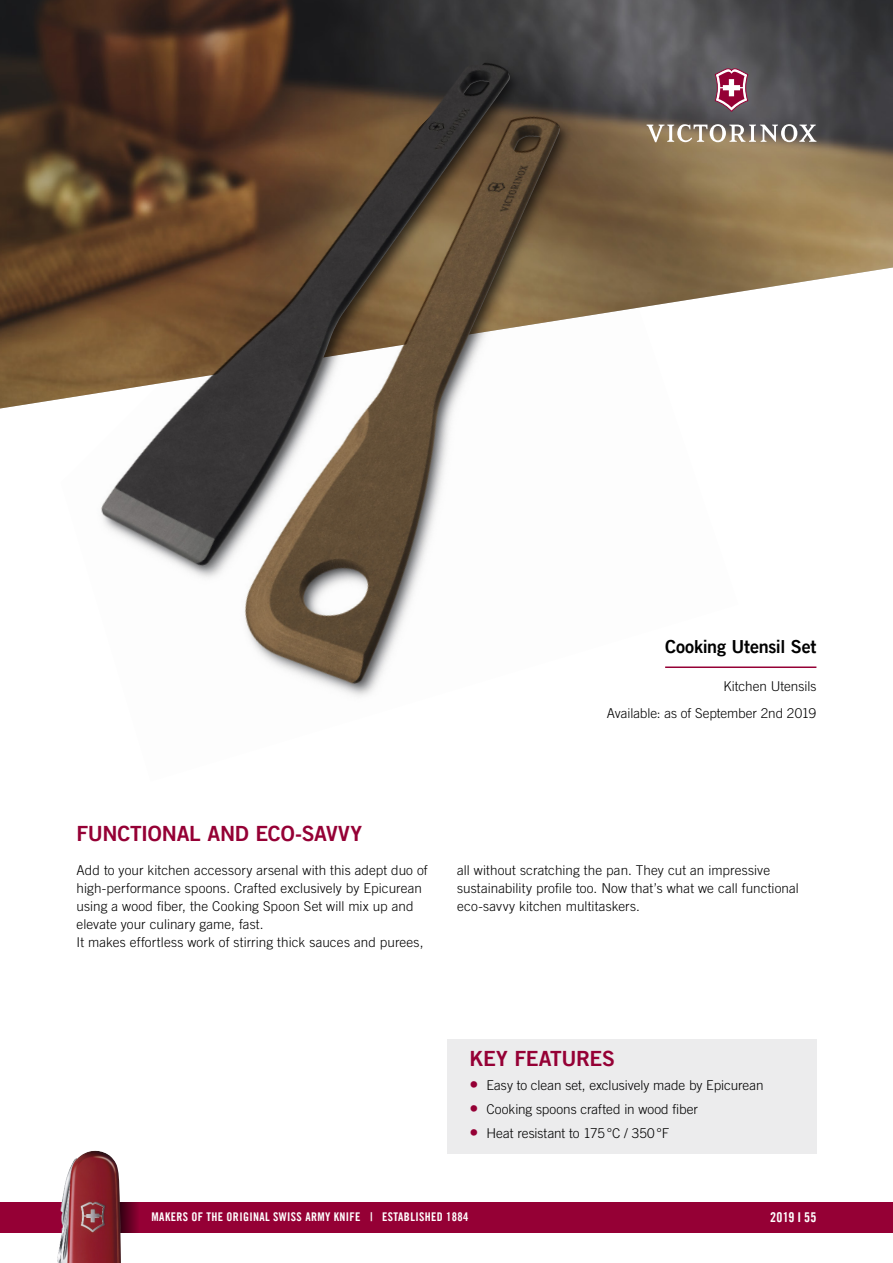
<style>
.page{position:relative;width:893px;height:1263px;background:#fff}
.page>*{position:absolute;margin:0;border:0;box-sizing:border-box;transform-origin:0 0}
.t1{font:21px "Trade Gothic LT Com Bd 2";letter-spacing:-.015em;color:#950035}
.t2{font:18px "Trade Gothic LT Com Bd 2";letter-spacing:-.015em;color:#000}
.t3{font:300 13.5px/18px "Trade Gothic LT Com";letter-spacing:.005em;color:#000}
.t4{font:13.5px "Trade Gothic LT Com Bd Cn 20";letter-spacing:.02em;color:#fff}
.t5{font:12px "Trade Gothic LT Com Bd Cn 20";letter-spacing:.03em;color:#fff}
.s1{font-family:"Trade Gothic LT Com Bd 2";font-weight:400;font-size:18px;color:#950035}
</style>
<div class="page">
<img style="left:0;top:0;width:893px;height:408px">
<div style="left:0;top:1202px;width:893px;height:30px;background:#950035"></div>
<svg style="left:121px;top:1202px;width:17px;height:30px"></svg>
<img style="left:57px;top:1151px;width:64px;height:112px">
<svg style="left:738px;top:124px;width:78px;height:18px"></svg>
<svg style="left:738px;top:68px;width:10px;height:44px"></svg>
<img style="left:61px;top:18px;width:677px;height:678px">
<img style="left:101px;top:64px;width:459px;height:620px">
<div style="left:447px;top:1039px;width:369px;height:115px;background:#ececed"></div>
<hr style="left:665px;top:666px;width:151px;height:2px;background:#950035">
<h1 class="t1" style="left:76px;top:820px;width:287px">FUNCTIONAL AND ECO-SAVVY</h1>
<h2 class="t2" style="left:665px;top:635px;width:153px">Cooking Utensil Set</h2>
<p class="t3" style="left:607px;top:672px;width:211px;line-height:27px;text-align:right">Kitchen Utensils<br>Available: as of September 2nd 2019</p>
<p class="t3" style="left:77px;top:861px;width:353px">Add to your kitchen accessory arsenal with this adept duo of high-performance spoons. Crafted exclusively by Epicurean using a wood fiber, the Cooking Spoon Set will mix up and elevate your culinary game, fast.<br>It makes effortless work of stirring thick sauces and purees,</p>
<p class="t3" style="left:457px;top:861px;width:343px">all without scratching the pan. They cut an impressive sustainability profile too. Now that’s what we call functional eco-savvy kitchen multitaskers.</p>
<h1 class="t1" style="left:469px;top:1045px;width:147px">KEY FEATURES</h1>
<p class="t3" style="left:469px;top:1075px;width:296px"><span class="s1">•</span> Easy to clean set, exclusively made by Epicurean</p>
<p class="t3" style="left:469px;top:1099px;width:230px"><span class="s1">•</span> Cooking spoons crafted in wood fiber</p>
<p class="t3" style="left:469px;top:1123px;width:201px"><span class="s1">•</span> Heat resistant to 175°C / 350°F</p>
<p class="t5" style="left:152px;top:1210px;width:318px">MAKERS OF THE ORIGINAL SWISS ARMY KNIFE | ESTABLISHED 1884</p>
<p class="t4" style="left:770px;top:1209px;width:48px">2019 I 55</p>
</div>
